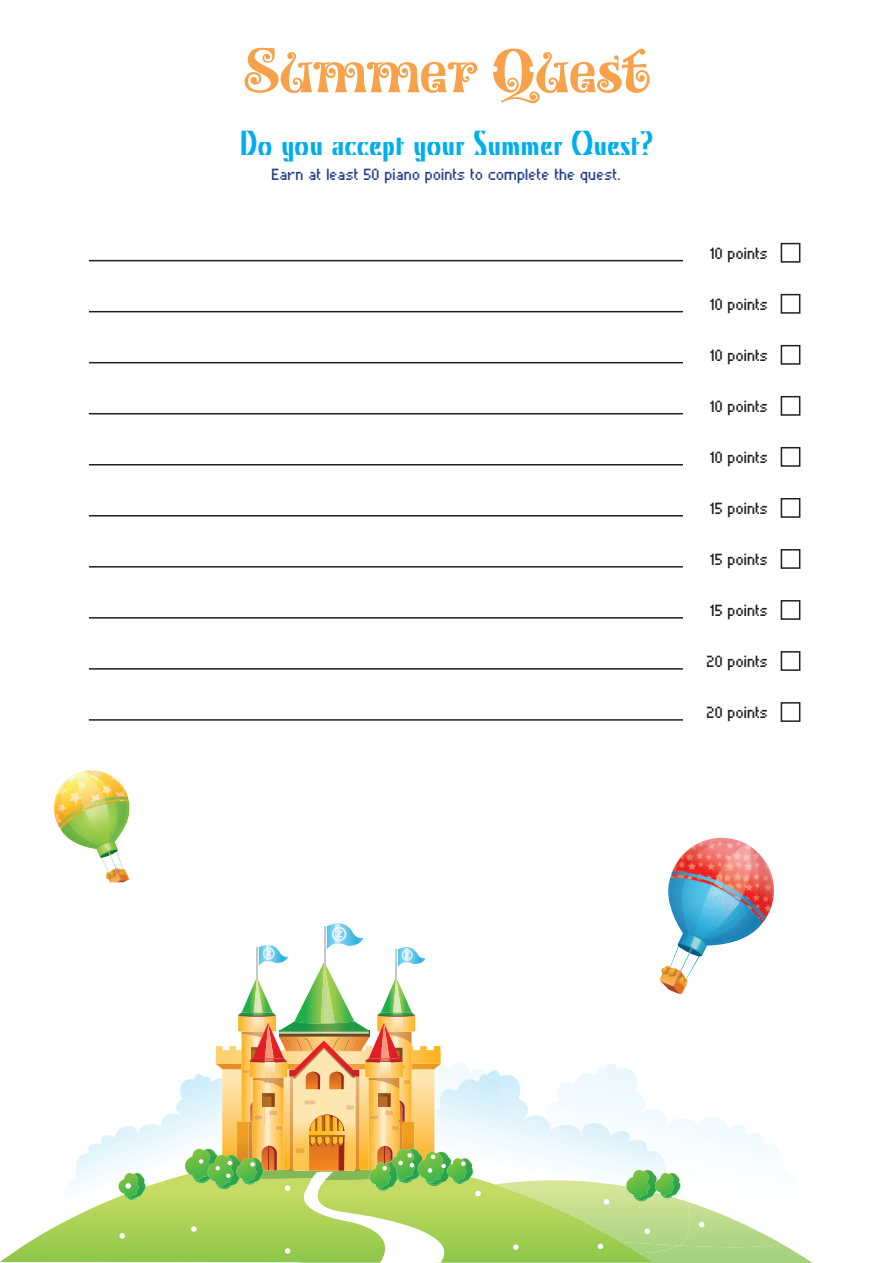
<style>
.page{position:relative;width:893px;height:1263px;background:#fff}
.page>*{position:absolute;margin:0;border:0;box-sizing:border-box;transform-origin:0 0}
.t1{font:52.5px "Kingthings Willowless";color:#f8a14b}
.t2{font:34.5px "Kino";color:#00aeef}
.t3{font:21px "Pixelade";color:#231f20}
.t4{font:21px "Pixelade";color:#253f8e}
</style>
<div class="page">
<svg style="left:0;top:1230px;width:49px;height:32px"></svg>
<svg style="left:49px;top:770px;width:764px;height:493px"></svg>
<img style="left:669px;top:838px;width:54px;height:95px">
<img style="left:723px;top:838px;width:50px;height:74px">
<hr style="left:89px;top:260px;width:594px;height:1px;background:#231f20">
<div style="left:781px;top:243px;width:19px;height:20px;border:2px solid #231f20"></div>
<hr style="left:89px;top:311px;width:594px;height:1px;background:#231f20">
<div style="left:781px;top:294px;width:19px;height:20px;border:2px solid #231f20"></div>
<hr style="left:89px;top:362px;width:594px;height:1px;background:#231f20">
<div style="left:781px;top:345px;width:19px;height:20px;border:2px solid #231f20"></div>
<hr style="left:89px;top:413px;width:594px;height:1px;background:#231f20">
<div style="left:781px;top:396px;width:19px;height:20px;border:2px solid #231f20"></div>
<hr style="left:89px;top:464px;width:594px;height:1px;background:#231f20">
<div style="left:781px;top:447px;width:19px;height:20px;border:2px solid #231f20"></div>
<hr style="left:89px;top:515px;width:594px;height:1px;background:#231f20">
<div style="left:781px;top:498px;width:19px;height:20px;border:2px solid #231f20"></div>
<hr style="left:89px;top:566px;width:594px;height:1px;background:#231f20">
<div style="left:781px;top:549px;width:19px;height:20px;border:2px solid #231f20"></div>
<hr style="left:89px;top:617px;width:594px;height:2px;background:#231f20">
<div style="left:781px;top:600px;width:19px;height:20px;border:2px solid #231f20"></div>
<hr style="left:89px;top:668px;width:594px;height:2px;background:#231f20">
<div style="left:781px;top:651px;width:19px;height:20px;border:2px solid #231f20"></div>
<hr style="left:89px;top:719px;width:594px;height:2px;background:#231f20">
<div style="left:781px;top:702px;width:19px;height:20px;border:2px solid #231f20"></div>
<p class="t1" style="left:244px;top:44px;width:407px">Summer Quest</p>
<p class="t2" style="left:239px;top:124px;width:416px">Do you accept your Summer Quest?</p>
<p class="t4" style="left:272px;top:164px;width:351px">Earn at least 50 piano points to complete the quest.</p>
<p class="t3" style="left:710px;top:243px;width:60px">10 points</p>
<p class="t3" style="left:710px;top:294px;width:60px">10 points</p>
<p class="t3" style="left:710px;top:345px;width:60px">10 points</p>
<p class="t3" style="left:710px;top:396px;width:60px">10 points</p>
<p class="t3" style="left:710px;top:447px;width:60px">10 points</p>
<p class="t3" style="left:710px;top:498px;width:60px">15 points</p>
<p class="t3" style="left:710px;top:549px;width:60px">15 points</p>
<p class="t3" style="left:710px;top:600px;width:60px">15 points</p>
<p class="t3" style="left:707px;top:651px;width:63px">20 points</p>
<p class="t3" style="left:707px;top:702px;width:63px">20 points</p>
</div>
